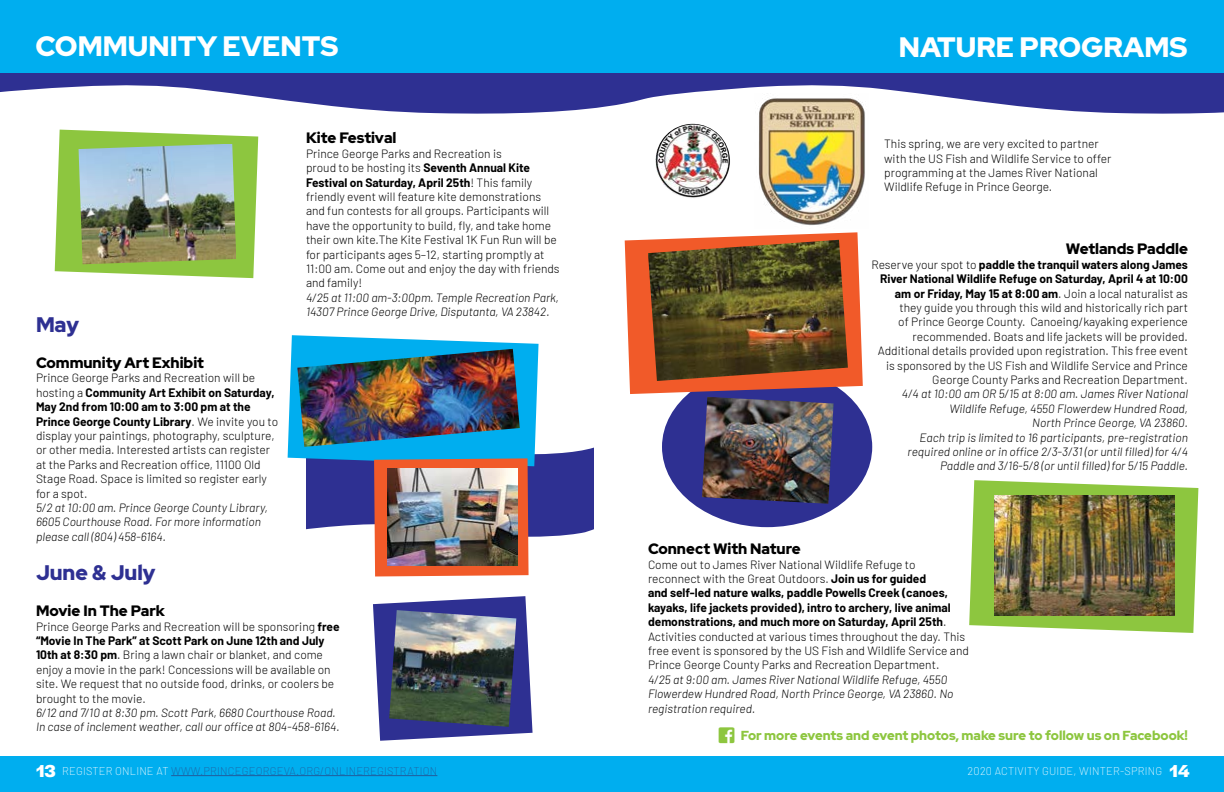
<style>
.page{position:relative;width:1224px;height:792px;background:#fff}
.page>*{position:absolute;margin:0;border:0;box-sizing:border-box;transform-origin:0 0}
.t1{font:900 28px "Red Hat Display";color:#fff}
.t2{font:900 21px "Red Hat Display";color:#2e3092}
.t3{font:700 18px "Halyard Display";color:#fff}
.t4{font:900 15px "Red Hat Display";color:#000}
.t5{font:900 13px "Red Hat Display";color:#8dc63f}
.t6{font:300 12px/14.4px "Barlow";color:#000}
.t7{font:italic 300 12px/14.4px "Barlow";color:#000}
.t8{font:200 11px "Barlow";letter-spacing:.02em;color:#215e9e}
.t9{font:200 11px "Barlow";letter-spacing:.02em;color:#fff}
.s1{font-weight:700}
.s2{font-weight:400}
.s3{font-family:"Halyard Display";font-weight:700;font-size:18px}
.s4{color:#fff}
</style>
<div class="page">
<svg style="left:969px;top:480px;width:229px;height:153px"></svg>
<div style="left:662px;top:367px;width:210px;height:160px;background:#2e3092;border-radius:50%"></div>
<svg style="left:625px;top:232px;width:238px;height:162px"></svg>
<svg style="left:55px;top:130px;width:203px;height:148px;background:#a0cf5f"></svg>
<img style="left:79px;top:144px;width:157px;height:120px">
<svg style="left:0;top:73px;width:1224px;height:41px;fill:#2e3092"></svg>
<div style="left:0;top:0;width:1224px;height:73px;background:#00aeef"></div>
<img style="left:288px;top:335px;width:306px;height:241px">
<img style="left:388px;top:468px;width:130px;height:97px">
<svg style="left:373px;top:596px;width:160px;height:145px"></svg>
<img style="left:389px;top:610px;width:127px;height:117px">
<div style="left:0;top:757px;width:1224px;height:35px;background:#00aeef"></div>
<img style="left:755px;top:94px;width:113px;height:131px">
<img style="left:702px;top:397px;width:132px;height:107px">
<img style="left:648px;top:240px;width:200px;height:141px">
<img style="left:994px;top:496px;width:180px;height:120px">
<img style="left:655px;top:124px;width:75px;height:75px;border-radius:37px">
<hr style="left:171px;top:775px;width:266px;height:1px;background:#215e9e">
<h1 class="t1" style="left:35px;top:28px;width:305px">COMMUNITY EVENTS</h1>
<h1 class="t1" style="left:899px;top:29px;width:290px">NATURE PROGRAMS</h1>
<p class="t4" style="left:306px;top:128px;width:92px">Kite Festival</p>
<p class="t6" style="left:306px;top:145px;width:255px">Prince George Parks and Recreation is<br>proud to be hosting its <span class="s1">Seventh Annual Kite Festival on Saturday, April 25th</span>! This family friendly event will feature kite demonstrations and fun contests for all groups. Participants will have the opportunity to build, fly, and take home their own kite.The Kite Festival 1K Fun Run will be for participants ages 5–12, starting promptly at 11:00 am. Come out and enjoy the day with friends and family!</p>
<p class="t7" style="left:306px;top:289px;width:255px">4/25 at 11:00 am-3:00pm. Temple Recreation Park,<br>14307 Prince George Drive, Disputanta, VA 23842.</p>
<p class="t6" style="left:884px;top:136px;width:229px">This spring, we are very excited to partner with the US Fish and Wildlife Service to offer programming at the James River National Wildlife Refuge in Prince George.</p>
<p class="t4" style="left:1066px;top:239px;width:124px">Wetlands Paddle</p>
<p class="t6" style="left:871px;top:256px;width:318px;text-align:right">Reserve your spot to <span class="s1">paddle the tranquil waters along James River National Wildlife Refuge on Saturday, April 4 at 10:00 am or Friday, May 15 at 8:00 am</span>. Join a local naturalist as they guide you through this wild and historically rich part<br>of Prince George County. Canoeing/kayaking experience recommended. Boats and life jackets will be provided.<br>Additional details provided upon registration. This free event is sponsored by the US Fish and Wildlife Service and Prince George County Parks and Recreation Department.</p>
<p class="t7" style="left:902px;top:386px;width:288px;text-align:right">4/4 at 10:00 am OR 5/15 at 8:00 am. James River National Wildlife Refuge, 4550 Flowerdew Hundred Road,<br>North Prince George, VA 23860.<br>Each trip is limited to 16 participants, pre-registration required online or in office 2/3-3/31 (or until filled) for 4/4<br>Paddle and 3/16-5/8 (or until filled) for 5/15 Paddle.</p>
<h2 class="t2" style="left:36px;top:311px;width:45px">May</h2>
<p class="t4" style="left:36px;top:353px;width:170px">Community Art Exhibit</p>
<p class="t6" style="left:36px;top:370px;width:244px">Prince George Parks and Recreation will be hosting a <span class="s1">Community Art Exhibit on Saturday, May 2nd from 10:00 am to 3:00 pm at the Prince George County Library</span>. We invite you to display your paintings, photography, sculpture, or other media. Interested artists can register at the Parks and Recreation office, 11100 Old Stage Road. Space is limited so register early for a spot.</p>
<p class="t7" style="left:36px;top:500px;width:233px">5/2 at 10:00 am. Prince George County Library,<br>6605 Courthouse Road. For more information please call (804) 458-6164.</p>
<h2 class="t2" style="left:36px;top:559px;width:121px">June &amp; July</h2>
<p class="t4" style="left:36px;top:601px;width:130px">Movie In The Park</p>
<p class="t6" style="left:36px;top:618px;width:305px">Prince George Parks and Recreation will be sponsoring <span class="s1">free “Movie In The Park” at Scott Park on June 12th and July 10th at 8:30 pm</span><span class="s2">.</span> Bring a lawn chair or blanket, and come enjoy a movie in the park! Concessions will be available on site. We request that no outside food, drinks, or coolers be brought to the movie.</p>
<p class="t7" style="left:36px;top:705px;width:305px">6/12 and 7/10 at 8:30 pm. Scott Park, 6680 Courthouse Road.<br>In case of inclement weather, call our office at 804-458-6164.</p>
<h3 class="t3" style="left:36px;top:758px;width:21px">13</h3>
<p class="t9" style="left:968px;top:763px;width:224px">2020 ACTIVITY GUIDE, WINTER-SPRING <span class="s3">14</span></p>
<p class="t4" style="left:648px;top:539px;width:154px">Connect With Nature</p>
<p class="t6" style="left:648px;top:556px;width:322px">Come out to James River National Wildlife Refuge to reconnect with the Great Outdoors. <span class="s1">Join us for guided<br>and self-led nature walks, paddle Powells Creek (canoes, kayaks, life jackets provided), intro to archery, live animal demonstrations, and much more on Saturday, April 25th</span>.<br>Activities conducted at various times throughout the day. This free event is sponsored by the US Fish and Wildlife Service and Prince George County Parks and Recreation Department.</p>
<p class="t7" style="left:648px;top:671px;width:307px">4/25 at 9:00 am. James River National Wildlife Refuge, 4550<br>Flowerdew Hundred Road, North Prince George, VA 23860. No registration required.</p>
<p class="t5" style="left:719px;top:727px;width:471px">□□▲❑◆ For more events and event photos, make sure to follow us on Facebook!</p>
<p class="t8" style="left:62px;top:763px;width:377px"><span class="s4">REGISTER ONLINE AT</span> WWW.PRINCEGEORGEVA.ORG/ONLINEREGISTRATION</p>
</div>
